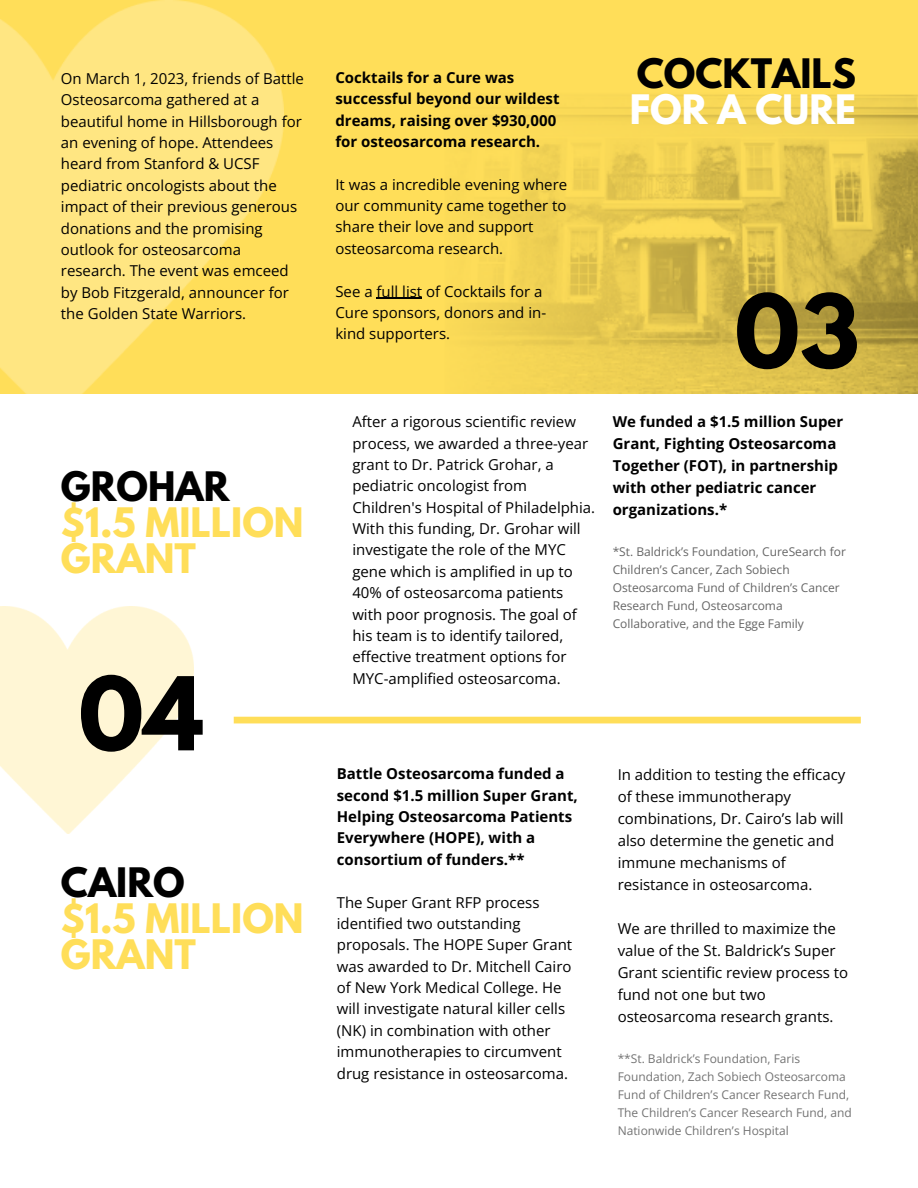
<style>
.page{position:relative;width:918px;height:1188px;background:#fff}
.page>*{position:absolute;margin:0;border:0;box-sizing:border-box;transform-origin:0 0}
.t1{font:700 90px "League Spartan";color:#000}
.t2{font:700 36px/36px "League Spartan";color:#ffde59}
.t3{font:700 36px "League Spartan";color:#000}
.t4{font:700 36px "League Spartan";color:#fff}
.t5{font:15px/21.3px "Open Sans";color:#000}
.t6{font:700 15px/21.3px "Open Sans";color:#000}
.t7{font:12px/18px "Open Sans";color:#737373}
.t8{font:12px/18px "Open Sans";color:#656565}
</style>
<div class="page">
<div style="left:0;top:0;width:918px;height:393px;background:#ffde59"></div>
<img style="left:0;top:607px;width:194px;height:227px">
<div style="left:234px;top:717px;width:627px;height:6px;background:#ffde59"></div>
<img style="left:376px;top:94px;width:542px;height:299px">
<img style="left:0;top:0;width:284px;height:394px">
<hr style="left:377px;top:298px;width:45px;height:1px;background:#000">
<p class="t5" style="left:61px;top:67px;width:245px">On March 1, 2023, friends of Battle<br>Osteosarcoma gathered at a beautiful home in Hillsborough for an evening of hope. Attendees heard from Stanford &amp; UCSF pediatric oncologists about the impact of their previous generous donations and the promising outlook for osteosarcoma research. The event was emceed by Bob Fitzgerald, announcer for the Golden State Warriors.</p>
<p class="t3" style="left:61px;top:469px;width:170px">GROHAR</p>
<p class="t2" style="left:61px;top:509px;width:244px">$1.5 MILLION<br>GRANT</p>
<p class="t1" style="left:78px;top:669px;width:127px">04</p>
<p class="t3" style="left:61px;top:865px;width:125px">CAIRO</p>
<p class="t2" style="left:61px;top:905px;width:244px">$1.5 MILLION<br>GRANT</p>
<p class="t6" style="left:335px;top:66px;width:226px">Cocktails for a Cure was successful beyond our wildest dreams, raising over $930,000 for osteosarcoma research.</p>
<p class="t5" style="left:335px;top:173px;width:233px">It was a incredible evening where our community came together to share their love and support osteosarcoma research.</p>
<p class="t5" style="left:335px;top:280px;width:212px">See a full list of Cocktails for a<br>Cure sponsors, donors and in&shy;kind supporters.</p>
<p class="t5" style="left:352px;top:411px;width:244px">After a rigorous scientific review process, we awarded a three-year grant to Dr. Patrick Grohar, a pediatric oncologist from<br>Children's Hospital of Philadelphia.<br>With this funding, Dr. Grohar will investigate the role of the MYC gene which is amplified in up to<br>40% of osteosarcoma patients with poor prognosis. The goal of his team is to identify tailored, effective treatment options for<br>MYC-amplified osteosarcoma.</p>
<p class="t3" style="left:637px;top:56px;width:221px">COCKTAILS</p>
<p class="t4" style="left:630px;top:92px;width:228px">FOR A CURE</p>
<p class="t1" style="left:735px;top:287px;width:127px">03</p>
<p class="t6" style="left:613px;top:411px;width:232px;line-height:22px">We funded a $1.5 million Super<br>Grant, Fighting Osteosarcoma<br>Together (FOT), in partnership with other pediatric cancer organizations.*</p>
<p class="t8" style="left:613px;top:543px;width:235px">*St. Baldrick’s Foundation, CureSearch for Children’s Cancer, Zach Sobiech Osteosarcoma Fund of Children’s Cancer Research Fund, Osteosarcoma Collaborative, and the Egge Family</p>
<p class="t6" style="left:337px;top:763px;width:243px">Battle Osteosarcoma funded a second $1.5 million Super Grant,<br>Helping Osteosarcoma Patients<br>Everywhere (HOPE), with a consortium of funders.**</p>
<p class="t5" style="left:337px;top:891px;width:237px">The Super Grant RFP process identified two outstanding proposals. The HOPE Super Grant was awarded to Dr. Mitchell Cairo of New York Medical College. He will investigate natural killer cells (NK) in combination with other immunotherapies to circumvent drug resistance in osteosarcoma.</p>
<p class="t5" style="left:618px;top:763px;width:229px;line-height:22px">In addition to testing the efficacy of these immunotherapy combinations, Dr. Cairo’s lab will also determine the genetic and immune mechanisms of resistance in osteosarcoma.</p>
<p class="t5" style="left:618px;top:917px;width:232px;line-height:22px">We are thrilled to maximize the value of the St. Baldrick’s Super<br>Grant scientific review process to fund not one but two osteosarcoma research grants.</p>
<p class="t7" style="left:618px;top:1049px;width:236px">**St. Baldrick’s Foundation, Faris Foundation, Zach Sobiech Osteosarcoma Fund of Children’s Cancer Research Fund, The Children’s Cancer Research Fund, and Nationwide Children’s Hospital</p>
</div>
